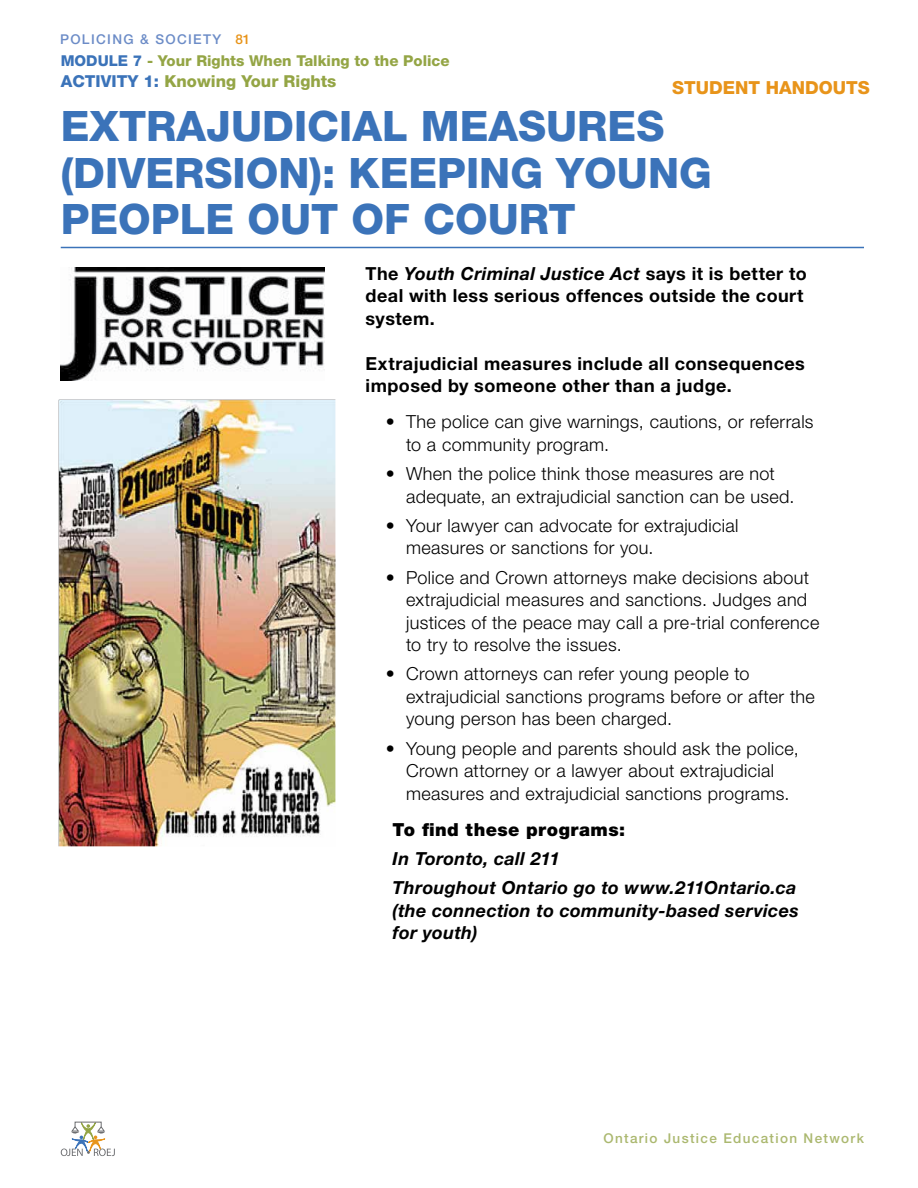
<style>
.page{position:relative;width:918px;height:1188px;background:#fff}
.page>*{position:absolute;margin:0;border:0;box-sizing:border-box;transform-origin:0 0}
.t1{font:800 42px/46.5px "Helvetica Neue LT Std";color:#3b73b9}
.t2{font:300 18px/22.5px "Helvetica Neue LT Std";letter-spacing:.02em;color:#000}
.t3{font:700 18px/22.5px "Helvetica Neue LT Std";letter-spacing:.025em;color:#000}
.t4{font:italic 700 18px/29.2px "Helvetica Neue LT Std";letter-spacing:.015em;color:#000}
.t5{font:900 18px "Helvetica Neue LT Std";letter-spacing:.025em;color:#000}
.t6{font:800 18px "Helvetica Neue LT Std";color:#e8941a}
.t7{font:800 16.5px "Helvetica Neue LT Std";color:#94a545}
.t8{font:800 16.5px "Helvetica Neue LT Std";color:#3b73b9}
.t9{font:800 15px "Helvetica Neue LT Std";color:#94a545}
.t10{font:500 13.5px "Helvetica Neue LT Std";letter-spacing:.1em;color:#abb86f}
.t11{font:500 13.5px "Helvetica Neue LT Std";letter-spacing:.1em;color:#6c8cc7}
.t12{font:500 13.5px "Helvetica Neue LT Std";color:#e8941a}
.s1{color:#3b73b9}
.s2{font-style:italic}
</style>
<div class="page">
<svg style="left:61px;top:1122px;width:54px;height:34px"></svg>
<hr style="left:61px;top:247px;width:803px;height:1px;background:#3b73b9">
<img style="left:61px;top:267px;width:264px;height:114px">
<img style="left:59px;top:400px;width:276px;height:447px">
<p class="t11" style="left:60px;top:31px;width:163px">POLICING &amp; SOCIETY</p>
<p class="t12" style="left:236px;top:31px;width:16px">81</p>
<p class="t9" style="left:61px;top:52px;width:390px"><span class="s1">modu le 7</span> - Your Rights When Talking to the Police</p>
<p class="t8" style="left:61px;top:72px;width:61px">ACTIVITY</p>
<p class="t7" style="left:144px;top:72px;width:194px"><span class="s1">1:</span> Knowing Your Rights</p>
<p class="t6" style="left:672px;top:77px;width:64px">STUDENT</p>
<p class="t6" style="left:766px;top:77px;width:93px">HANDOUTS</p>
<h1 class="t1" style="left:61px;top:103px;width:575px;text-indent:86px">RAJUDICIAL MEASURES (DIVERSION</h1>
<h1 class="t1" style="left:61px;top:103px;width:29px">EXT</h1>
<h1 class="t1" style="left:310px;top:150px;width:98px">): KEEPING</h1>
<h1 class="t1" style="left:556px;top:150px;width:123px">YOUNG</h1>
<h1 class="t1" style="left:61px;top:196px;width:30px">PEOPLE</h1>
<h1 class="t1" style="left:247px;top:196px;width:328px">OUT OF COURT</h1>
<p class="t3" style="left:366px;top:262px;width:443px">The <span class="s2">Youth Criminal Justice Act</span> says it is better to deal with less serious offences outside the court system.</p>
<p class="t3" style="left:366px;top:352px;width:441px">Extrajudicial measures include all consequences imposed by someone other than a judge.</p>
<p class="t2" style="left:406px;top:410px;width:409px;text-indent:-20px">• The police can give warnings, cautions, or referrals to a community program.</p>
<p class="t2" style="left:406px;top:462px;width:390px;text-indent:-20px">• When the police think those measures are not adequate, an extrajudicial sanction can be used.</p>
<p class="t2" style="left:406px;top:514px;width:334px;text-indent:-20px">• Your lawyer can advocate for extrajudicial measures or sanctions for you.</p>
<p class="t2" style="left:406px;top:566px;width:415px;text-indent:-20px">• Police and Crown attorneys make decisions about extrajudicial measures and sanctions. Judges and justices of the peace may call a pre-trial conference to try to resolve the issues.</p>
<p class="t2" style="left:406px;top:662px;width:410px;text-indent:-20px">• Crown attorneys can refer young people to extrajudicial sanctions programs before or after the young person has been charged.</p>
<p class="t2" style="left:406px;top:737px;width:394px;text-indent:-20px">• Young people and parents should ask the police,<br>Crown attorney or a lawyer about extrajudicial measures and extrajudicial sanctions programs.</p>
<p class="t5" style="left:393px;top:818px;width:234px">To find these programs:</p>
<p class="t4" style="left:393px;top:843px;width:405px">In Toronto, call 211<br>Throughout Ontario go to www.211Ontario.ca</p>
<p class="t4" style="left:393px;top:899px;width:408px;line-height:22.5px">(the connection to community-based services for youth)</p>
<p class="t10" style="left:603px;top:1130px;width:262px">Ontario Justice Education Network</p>
</div>
